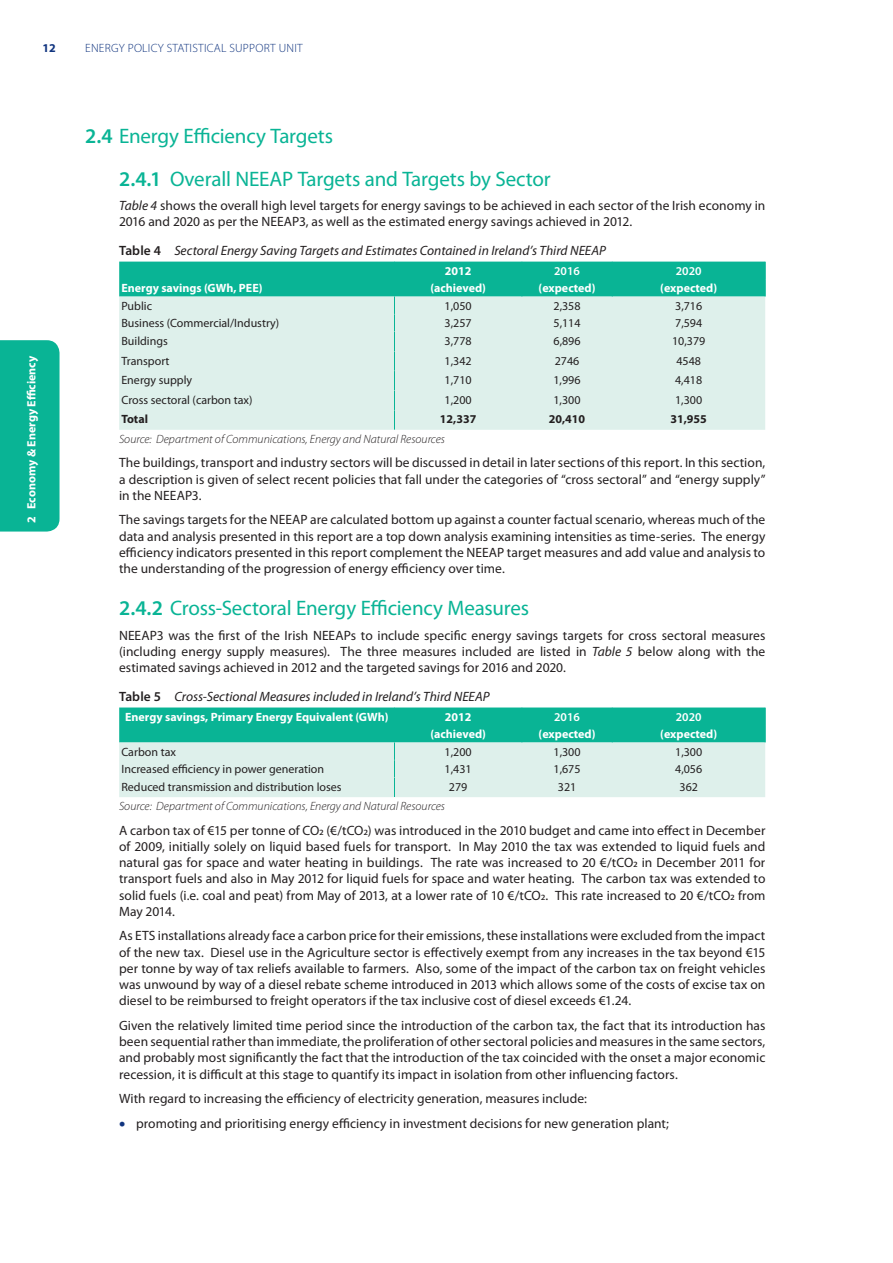
<style>
.page{position:relative;width:893px;height:1263px;background:#fff}
.page>*{position:absolute;margin:0;border:0;box-sizing:border-box;transform-origin:0 0}
.t1{font:21px/42.2px "Myriad Pro";letter-spacing:-.01em;color:#09b495}
.t2{font:13.5px/16.2px "Myriad Pro";letter-spacing:.005em;color:#231f20;text-align:justify}
.t3{font:italic 13.5px "Myriad Pro";color:#231f20}
.t4{font:12px "Myriad Pro";color:#231f20}
.t5{font:700 12px "Myriad Pro";color:#fff}
.t6{font:italic 300 12px "Myriad Pro";color:#231f20}
.t7{font:300 12px "Myriad Pro";letter-spacing:.02em;color:#10347f}
.t8{font:700 12px "Myriad Pro";color:#231f20}
.t9{font:600 12px "Myriad Pro";color:#fff}
.t10{font:700 12px "Myriad Pro";color:#10347f}
.s1{font-weight:600}
.s2{font-style:italic}
.s3{font-weight:600;font-style:normal}
.s4{color:#10347f}
</style>
<div class="page">
<div style="left:0;top:340px;width:60px;height:191px;background:#09b495"></div>
<svg style="left:119px;top:262px;width:647px;height:168px;background:#b2e3d9"></svg>
<svg style="left:119px;top:707px;width:647px;height:90px;background:#8bd8c9"></svg>
<p class="t10" style="left:43px;top:40px;width:15px">12</p>
<p class="t7" style="left:85px;top:40px;width:219px">ENERGY POLICY STATISTICAL SUPPORT UNIT</p>
<p class="t5" style="left:24px;top:523px;width:169px;rotate:-90deg">2 Economy &amp; Energy Efficiency</p>
<h1 class="t1" style="left:119px;top:115px;width:433px;text-indent:-34px"><span class="s1">2.4</span> Energy Efficiency Targets<br><span class="s1">2.4.1</span> Overall NEEAP Targets and Targets by Sector</h1>
<p class="t2" style="left:119px;top:197px;width:648px"><span class="s2">Table 4</span> shows the overall high level targets for energy savings to be achieved in each sector of the Irish economy in<br>2016 and 2020 as per the NEEAP3, as well as the estimated energy savings achieved in 2012.</p>
<p class="t3" style="left:119px;top:243px;width:488px"><span class="s3">Table 4</span> Sectoral Energy Saving Targets and Estimates Contained in Ireland’s Third NEEAP</p>
<p class="t5" style="left:445px;top:263px;width:28px">2012</p>
<p class="t9" style="left:554px;top:263px;width:27px">2016</p>
<p class="t9" style="left:676px;top:263px;width:27px">2020</p>
<p class="t5" style="left:121px;top:280px;width:143px">Energy savings (GWh, PEE)</p>
<p class="t5" style="left:430px;top:280px;width:57px">(achieved)</p>
<p class="t5" style="left:539px;top:280px;width:58px">(expected)</p>
<p class="t5" style="left:660px;top:280px;width:58px">(expected)</p>
<p class="t4" style="left:121px;top:298px;width:32px">Public</p>
<p class="t4" style="left:445px;top:298px;width:29px">1,050</p>
<p class="t4" style="left:553px;top:298px;width:29px">2,358</p>
<p class="t4" style="left:675px;top:298px;width:29px">3,716</p>
<p class="t4" style="left:121px;top:316px;width:159px">Business (Commercial/Industry)</p>
<p class="t4" style="left:445px;top:316px;width:29px">3,257</p>
<p class="t4" style="left:553px;top:316px;width:29px">5,114</p>
<p class="t4" style="left:675px;top:316px;width:29px">7,594</p>
<p class="t4" style="left:121px;top:333px;width:48px">Buildings</p>
<p class="t4" style="left:445px;top:333px;width:29px">3,778</p>
<p class="t4" style="left:553px;top:333px;width:29px">6,896</p>
<p class="t4" style="left:672px;top:333px;width:35px">10,379</p>
<p class="t4" style="left:121px;top:353px;width:50px">Transport</p>
<p class="t4" style="left:445px;top:353px;width:29px">1,342</p>
<p class="t4" style="left:555px;top:353px;width:26px">2746</p>
<p class="t4" style="left:676px;top:353px;width:26px">4548</p>
<p class="t4" style="left:121px;top:373px;width:72px">Energy supply</p>
<p class="t4" style="left:445px;top:373px;width:29px">1,710</p>
<p class="t4" style="left:553px;top:373px;width:29px">1,996</p>
<p class="t4" style="left:675px;top:373px;width:29px">4,418</p>
<p class="t4" style="left:121px;top:392px;width:133px">Cross sectoral (carbon tax)</p>
<p class="t4" style="left:445px;top:392px;width:29px">1,200</p>
<p class="t4" style="left:553px;top:392px;width:29px">1,300</p>
<p class="t4" style="left:675px;top:392px;width:29px">1,300</p>
<p class="t8" style="left:121px;top:412px;width:28px">Total</p>
<p class="t8" style="left:440px;top:412px;width:38px">12,337</p>
<p class="t8" style="left:549px;top:412px;width:38px">20,410</p>
<p class="t8" style="left:670px;top:412px;width:38px">31,955</p>
<p class="t6" style="left:119px;top:431px;width:328px">Source: Department of Communications, Energy and Natural Resources</p>
<p class="t2" style="left:119px;top:454px;width:648px">The buildings, transport and industry sectors will be discussed in detail in later sections of this report. In this section, a description is given of select recent policies that fall under the categories of “cross sectoral” and “energy supply” in the NEEAP3.</p>
<p class="t2" style="left:119px;top:512px;width:648px">The savings targets for the NEEAP are calculated bottom up against a counter factual scenario, whereas much of the data and analysis presented in this report are a top down analysis examining intensities as time-series. The energy efficiency indicators presented in this report complement the NEEAP target measures and add value and analysis to the understanding of the progression of energy efficiency over time.</p>
<h1 class="t1" style="left:119px;top:587px;width:412px"><span class="s1">2.4.2</span> Cross-Sectoral Energy Efficiency Measures</h1>
<p class="t2" style="left:119px;top:627px;width:648px">NEEAP3 was the first of the Irish NEEAPs to include specific energy savings targets for cross sectoral measures (including energy supply measures). The three measures included are listed in <span class="s2">Table 5</span> below along with the estimated savings achieved in 2012 and the targeted savings for 2016 and 2020.</p>
<p class="t3" style="left:119px;top:688px;width:372px"><span class="s3">Table 5</span> Cross-Sectional Measures included in Ireland’s Third NEEAP</p>
<p class="t5" style="left:125px;top:709px;width:265px">Energy savings, Primary Energy Equivalent (GWh)</p>
<p class="t5" style="left:445px;top:709px;width:28px">2012</p>
<p class="t9" style="left:554px;top:709px;width:27px">2016</p>
<p class="t9" style="left:676px;top:709px;width:27px">2020</p>
<p class="t5" style="left:430px;top:726px;width:57px">(achieved)</p>
<p class="t5" style="left:539px;top:726px;width:58px">(expected)</p>
<p class="t5" style="left:660px;top:726px;width:58px">(expected)</p>
<p class="t4" style="left:121px;top:744px;width:56px">Carbon tax</p>
<p class="t4" style="left:445px;top:744px;width:29px">1,200</p>
<p class="t4" style="left:553px;top:744px;width:29px">1,300</p>
<p class="t4" style="left:675px;top:744px;width:29px">1,300</p>
<p class="t4" style="left:121px;top:762px;width:204px">Increased efficiency in power generation</p>
<p class="t4" style="left:445px;top:762px;width:29px">1,431</p>
<p class="t4" style="left:553px;top:762px;width:29px">1,675</p>
<p class="t4" style="left:675px;top:762px;width:29px">4,056</p>
<p class="t4" style="left:121px;top:779px;width:222px">Reduced transmission and distribution loses</p>
<p class="t4" style="left:449px;top:779px;width:20px">279</p>
<p class="t4" style="left:558px;top:779px;width:20px">321</p>
<p class="t4" style="left:679px;top:779px;width:20px">362</p>
<p class="t6" style="left:119px;top:799px;width:328px">Source: Department of Communications, Energy and Natural Resources</p>
<p class="t2" style="left:119px;top:822px;width:648px">A carbon tax of €15 per tonne of CO2 (€/tCO2) was introduced in the 2010 budget and came into effect in December of 2009, initially solely on liquid based fuels for transport. In May 2010 the tax was extended to liquid fuels and natural gas for space and water heating in buildings. The rate was increased to 20 €/tCO2 in December 2011 for transport fuels and also in May 2012 for liquid fuels for space and water heating. The carbon tax was extended to solid fuels (i.e. coal and peat) from May of 2013, at a lower rate of 10 €/tCO2. This rate increased to 20 €/tCO2 from May 2014.</p>
<p class="t2" style="left:119px;top:927px;width:648px">As ETS installations already face a carbon price for their emissions, these installations were excluded from the impact of the new tax. Diesel use in the Agriculture sector is effectively exempt from any increases in the tax beyond €15 per tonne by way of tax reliefs available to farmers. Also, some of the impact of the carbon tax on freight vehicles was unwound by way of a diesel rebate scheme introduced in 2013 which allows some of the costs of excise tax on diesel to be reimbursed to freight operators if the tax inclusive cost of diesel exceeds €1.24.</p>
<p class="t2" style="left:119px;top:1017px;width:648px">Given the relatively limited time period since the introduction of the carbon tax, the fact that its introduction has been sequential rather than immediate, the proliferation of other sectoral policies and measures in the same sectors, and probably most significantly the fact that the introduction of the tax coincided with the onset a major economic recession, it is difficult at this stage to quantify its impact in isolation from other influencing factors.</p>
<p class="t2" style="left:119px;top:1090px;width:469px">With regard to increasing the efficiency of electricity generation, measures include:</p>
<p class="t2" style="left:119px;top:1115px;width:551px"><span class="s4">•</span> promoting and prioritising energy efficiency in investment decisions for new generation plant;</p>
</div>
